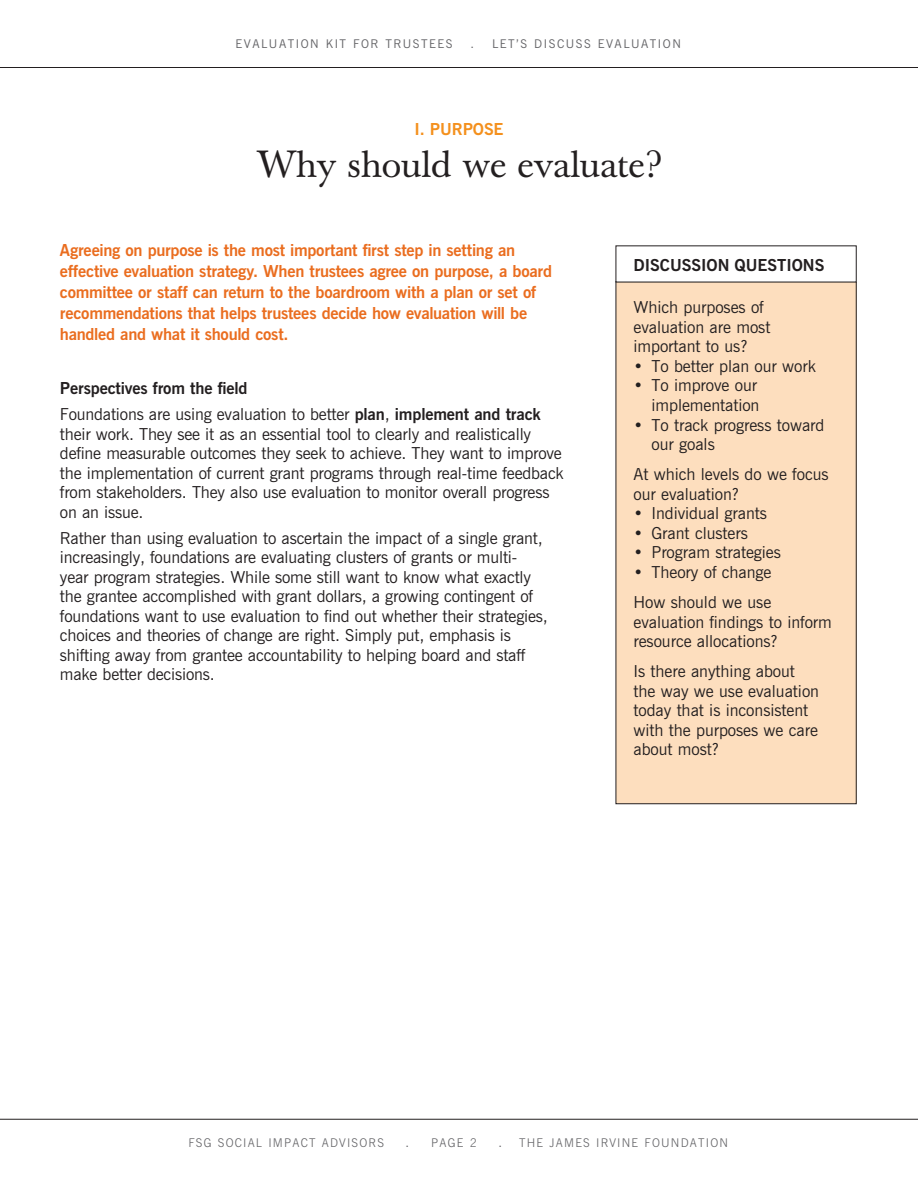
<style>
.page{position:relative;width:918px;height:1188px;background:#fff}
.page>*{position:absolute;margin:0;border:0;box-sizing:border-box;transform-origin:0 0}
.t1{font:37.5px "Baskerville";color:#231f20}
.t2{font:16.5px/19.5px "News Gothic BT";letter-spacing:-.01em;color:#231f20}
.t3{font:700 16.5px/21px "News Gothic BT";letter-spacing:-.02em;color:#ea6d1f}
.t4{font:700 16.5px/26px "News Gothic BT";color:#231f20}
.t5{font:700 16.5px "News Gothic BT";letter-spacing:-.01em;color:#f4901d}
.t6{font:300 12px "News Gothic BT";letter-spacing:.1em;color:#636366}
.t7{font:12px "News Gothic BT";letter-spacing:.125em;color:#636366}
.t8{font:12px "News Gothic BT";color:#636366}
.s1{font-weight:400}
</style>
<div class="page">
<hr style="left:0;top:67px;width:918px;height:1px;background:#231f20">
<hr style="left:0;top:1119px;width:918px;height:1px;background:#231f20">
<div style="left:616px;top:282px;width:240px;height:522px;background:#fddebe"></div>
<div style="left:616px;top:281px;width:241px;height:523px;border:1px solid #231f20"></div>
<p class="t7" style="left:236px;top:37px;width:219px">EVALUATION KIT FOR TRUSTEES</p>
<p class="t8" style="left:471px;top:37px;width:5px">.</p>
<p class="t7" style="left:492px;top:37px;width:190px">LET’S DISCUSS EVALUATION</p>
<p class="t5" style="left:415px;top:119px;width:90px">I . Purpose</p>
<h1 class="t1" style="left:257px;top:142px;width:406px">Why should we evaluate?</h1>
<p class="t3" style="left:60px;top:240px;width:494px">Agreeing on purpose is the most important first step in setting an effective evaluation strategy. When trustees agree on purpose, a board committee or staff can return to the boardroom with a plan or set of recommendations that helps trustees decide how evaluation will be handled and what it should cost.</p>
<p class="t4" style="left:60px;top:375px;width:482px">Perspectives from the field<br><span class="s1">Foundations are using evaluation to better</span> plan<span class="s1">,</span> implement and track</p>
<p class="t2" style="left:60px;top:424px;width:505px">their work. They see it as an essential tool to clearly and realistically define measurable outcomes they seek to achieve. They want to improve the implementation of current grant programs through real-time feedback from stakeholders. They also use evaluation to monitor overall progress on an issue.</p>
<p class="t2" style="left:60px;top:528px;width:489px">Rather than using evaluation to ascertain the impact of a single grant, increasingly, foundations are evaluating clusters of grants or multi&shy;year program strategies. While some still want to know what exactly the grantee accomplished with grant dollars, a growing contingent of foundations want to use evaluation to find out whether their strategies, choices and theories of change are right. Simply put, emphasis is shifting away from grantee accountability to helping board and staff make better decisions.</p>
<p class="t4" style="left:634px;top:252px;width:192px">Discussion questions</p>
<p class="t2" style="left:634px;top:298px;width:138px">Which purposes of evaluation are most important to us?</p>
<p class="t2" style="left:634px;top:356px;width:184px">• To better plan our work</p>
<p class="t2" style="left:634px;top:376px;width:127px;text-align:right">• To improve our implementation</p>
<p class="t2" style="left:652px;top:415px;width:174px;text-indent:-18px">• To track progress toward our goals</p>
<p class="t2" style="left:634px;top:465px;width:197px">At which levels do we focus our evaluation?</p>
<p class="t2" style="left:634px;top:504px;width:135px">• Individual grants</p>
<p class="t2" style="left:634px;top:523px;width:116px">• Grant clusters</p>
<p class="t2" style="left:634px;top:543px;width:149px">• Program strategies</p>
<p class="t2" style="left:634px;top:557px;width:140px;line-height:30.3px">• Theory of change<br>How should we use</p>
<p class="t2" style="left:634px;top:612px;width:200px">evaluation findings to inform resource allocations?</p>
<p class="t2" style="left:634px;top:662px;width:187px">Is there anything about the way we use evaluation today that is inconsistent with the purposes we care about most?</p>
<p class="t6" style="left:188px;top:1135px;width:197px">FSG SOCIAL IMPACT ADVISORS</p>
<p class="t8" style="left:406px;top:1135px;width:5px">.</p>
<p class="t6" style="left:431px;top:1135px;width:47px">PAGE 2</p>
<p class="t8" style="left:499px;top:1135px;width:5px">.</p>
<p class="t6" style="left:519px;top:1135px;width:211px">THE JAMES IRVINE FOUNDATION</p>
</div>
